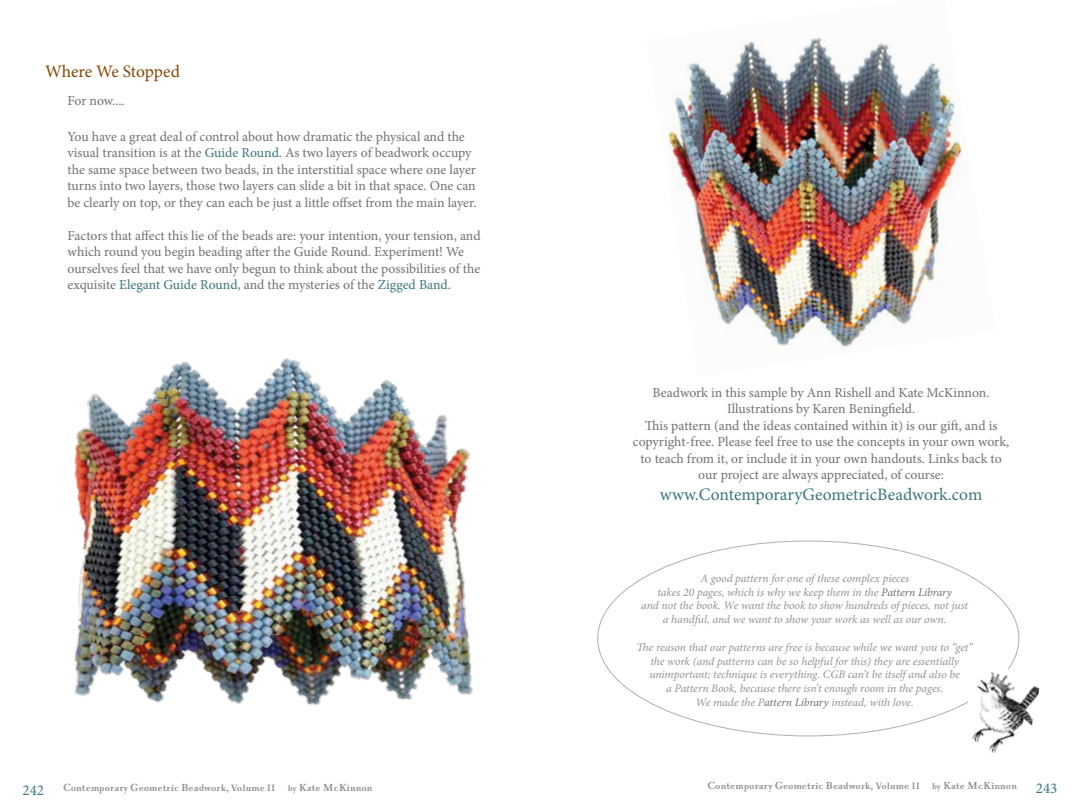
<style>
.page{position:relative;width:1080px;height:810px;background:#fff}
.page>*{position:absolute;margin:0;border:0;box-sizing:border-box;transform-origin:0 0}
.t1{font:17.5px "Minion Pro";color:#3a757f}
.t2{font:17.5px "Minion Pro";letter-spacing:-.01em;color:#854700}
.t3{font:15px "Minion Pro";color:#3a757f}
.t4{font:13.75px/16.5px "Minion Pro";letter-spacing:-.005em;color:#6f7073}
.t5{font:italic 11.5px/13.8px "Minion Pro";letter-spacing:-.005em;color:#929390;text-align:center}
.t6{font:700 11.25px "Priori Ser";color:#8f8f8c}
.s1{color:#3a757f}
.s2{color:#6f7073}
.s3{font-size:12.5px}
.s4{font-size:10px}
</style>
<div class="page">
<img style="left:74px;top:358px;width:399px;height:348px">
<img style="left:667px;top:37px;width:295px;height:315px">
<img style="left:965px;top:672px;width:75px;height:81px">
<p class="t2" style="left:45px;top:60px;width:136px">Where We Stopped</p>
<p class="t4" style="left:68px;top:92px;width:59px">For now....</p>
<p class="t4" style="left:68px;top:128px;width:410px">You have a great deal of control about how dramatic the physical and the visual transition is at the <span class="s1">Guide Round</span>. As two layers of beadwork occupy the same space between two beads, in the interstitial space where one layer turns into two layers, those two layers can slide a bit in that space. One can be clearly on top, or they can each be just a little offset from the main layer.</p>
<p class="t4" style="left:68px;top:227px;width:415px">Factors that affect this lie of the beads are: your intention, your tension, and which round you begin beading after the Guide Round. Experiment! We ourselves feel that we have only begun to think about the possibilities of the exquisite <span class="s1">Elegant Guide Round</span>, and the mysteries of the <span class="s1">Zigged Band</span>.</p>
<p class="t4" style="left:633px;top:384px;width:378px;text-align:center">Beadwork in this sample by Ann Rishell and Kate McKinnon.<br>Illustrations by Karen Beningfield.<br>This pattern (and the ideas contained within it) is our gift, and is copyright-free. Please feel free to use the concepts in your own work, to teach from it, or include it in your own handouts. Links back to our project are always appreciated, of course:</p>
<p class="t1" style="left:660px;top:483px;width:324px">www.ContemporaryGeometricBeadwork.com</p>
<p class="t5" style="left:641px;top:571px;width:328px">A good pattern for one of these complex pieces<br>takes 20 pages, which is why we keep them in the <span class="s2">Pattern Library<br></span>and not the book. We want the book to show hundreds of pieces, not just a handful, and we want to show your work as well as our own.</p>
<p class="t5" style="left:637px;top:640px;width:338px">The reason that our patterns are free is because while we want you to “get” the work (and patterns can be so helpful for this) they are essentially unimportant; technique is everything. CGB can’t be itself and also be<br>a Pattern Book, because there isn’t enough room in the pages.<br>We made the P<span class="s2">attern Library</span> instead, with love.</p>
<p class="t6" style="left:63px;top:782px;width:311px"><span class="s3">C</span>ontemporary <span class="s3">G</span>eometric <span class="s3">B</span>eadwork, Volume II <span class="s4">by</span> <span class="s3">K</span>ate <span class="s3">M</span>c<span class="s3">K</span>innon</p>
<p class="t6" style="left:707px;top:780px;width:311px"><span class="s3">C</span>ontemporary <span class="s3">G</span>eometric <span class="s3">B</span>eadwork, Volume II <span class="s4">by</span> <span class="s3">K</span>ate <span class="s3">M</span>c<span class="s3">K</span>innon</p>
<p class="t3" style="left:22px;top:780px;width:23px">242</p>
<p class="t3" style="left:1036px;top:778px;width:23px">243</p>
</div>
